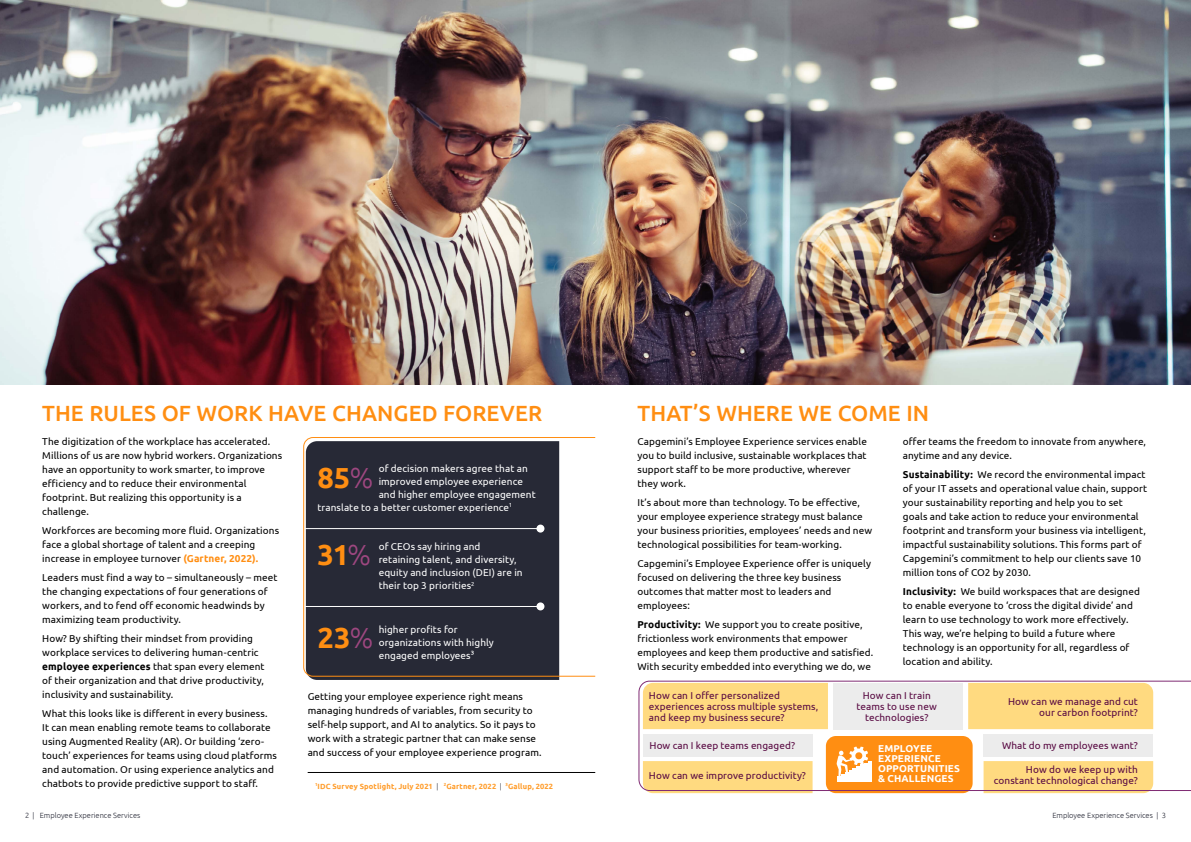
<style>
.page{position:relative;width:1191px;height:842px;background:#fff}
.page>*{position:absolute;margin:0;border:0;box-sizing:border-box;transform-origin:0 0}
.t1{font:700 29px "Ubuntu";color:#ff8e12}
.t2{font:500 22px "Ubuntu";letter-spacing:.005em;color:#ff8e12}
.t3{font:10px/14px "Ubuntu";letter-spacing:.01em;color:#000}
.t4{font:10px/10.9px "Ubuntu";letter-spacing:.01em;color:#590a42;text-align:right}
.t5{font:10px/12.9px "Ubuntu";letter-spacing:.005em;color:#fff}
.t6{font:700 10px/10px "Ubuntu";letter-spacing:.015em;color:#fff}
.t7{font:300 7.5px "Ubuntu";color:#272936}
.t8{font:700 7.5px "Ubuntu";letter-spacing:.02em;color:#ff9c29}
.s1{font-weight:700;color:#ff8e12}
.s2{font-weight:700}
.s3{font-weight:300;color:#9e4780}
.s4{font-weight:300;color:#272936}
</style>
<div class="page">
<div style="left:826px;top:736px;width:146px;height:57px;background:#ff8e12;border-radius:10px"></div>
<svg style="left:647px;top:791px;width:165px;height:2px"></svg>
<svg style="left:983px;top:791px;width:167px;height:2px"></svg>
<svg style="left:303px;top:437px;width:293px;height:240px;background:#4a4a53"></svg>
<svg style="left:638px;top:681px;width:553px;height:110px"></svg>
<img style="left:0;top:0;width:1191px;height:384px">
<svg style="left:836px;top:746px;width:32px;height:36px"></svg>
<hr style="left:844px;top:772px;width:4px;height:10px;background:#fff">
<hr style="left:848px;top:770px;width:4px;height:12px;background:#fff">
<hr style="left:852px;top:769px;width:4px;height:13px;background:#fff">
<hr style="left:856px;top:767px;width:4px;height:15px;background:#fff">
<hr style="left:860px;top:765px;width:4px;height:17px;background:#fff">
<hr style="left:864px;top:763px;width:4px;height:19px;background:#fff">
<hr style="left:868px;top:761px;width:4px;height:21px;background:#fff">
<hr style="left:308px;top:772px;width:287px;height:1px;background:#000">
<h2 class="t2" style="left:42px;top:399px;width:501px">THE RULES OF WORK HAVE CHANGED FOREVER</h2>
<p class="t3" style="left:42px;top:434px;width:241px">The digitization of the workplace has accelerated.<br>Millions of us are now hybrid workers. Organizations have an opportunity to work smarter, to improve efficiency and to reduce their environmental footprint. But realizing this opportunity is a challenge.</p>
<p class="t3" style="left:42px;top:523px;width:238px">Workforces are becoming more fluid. Organizations face a global shortage of talent and a creeping increase in employee turnover <span class="s1">(Gartner, 2022).</span></p>
<p class="t3" style="left:42px;top:570px;width:237px">Leaders must find a way to – simultaneously – meet the changing expectations of four generations of workers, and to fend off economic headwinds by maximizing team productivity.</p>
<p class="t3" style="left:42px;top:631px;width:224px">How? By shifting their mindset from providing workplace services to delivering human-centric <span class="s2">employee experiences</span> that span every element of their organization and that drive productivity, inclusivity and sustainability.</p>
<p class="t3" style="left:42px;top:706px;width:236px">What this looks like is different in every business.<br>It can mean enabling remote teams to collaborate using Augmented Reality (AR). Or building ‘zero&shy;touch’ experiences for teams using cloud platforms and automation. Or using experience analytics and chatbots to provide predictive support to staff.</p>
<p class="t5" style="left:379px;top:462px;width:151px">of decision makers agree that an</p>
<p class="t5" style="left:379px;top:475px;width:146px">improved employee experience</p>
<p class="t5" style="left:379px;top:487px;width:158px">and higher employee engagement</p>
<p class="t5" style="left:317px;top:500px;width:196px">translate to a better customer experience<sup>1</sup></p>
<h1 class="t1" style="left:317px;top:460px;width:58px">85<span class="s3">%</span></h1>
<p class="t5" style="left:379px;top:540px;width:145px">of CEOs say hiring and retaining talent, and diversity, equity and inclusion (DEI) are in their top 3 priorities<sup>2</sup></p>
<h1 class="t1" style="left:317px;top:537px;width:55px">31<span class="s3">%</span></h1>
<p class="t5" style="left:379px;top:623px;width:117px">higher profits for organizations with highly engaged employees3</p>
<h1 class="t1" style="left:317px;top:620px;width:58px">23<span class="s3">%</span></h1>
<p class="t3" style="left:308px;top:690px;width:235px">Getting your employee experience right means managing hundreds of variables, from security to self-help support, and AI to analytics. So it pays to work with a strategic partner that can make sense and success of your employee experience program.</p>
<p class="t8" style="left:315px;top:781px;width:240px"><sup>1</sup>IDC Survey Spotlight, July 2021 <span class="s4">|</span> <sup>2</sup>Gartner, 2022 <span class="s4">|</span> <sup>3</sup>Gallup, 2022</p>
<h2 class="t2" style="left:637px;top:399px;width:293px">THAT’S WHERE WE COME IN</h2>
<p class="t3" style="left:637px;top:434px;width:231px">Capgemini’s Employee Experience services enable you to build inclusive, sustainable workplaces that support staff to be more productive, wherever they work.</p>
<p class="t3" style="left:637px;top:495px;width:236px">It’s about more than technology. To be effective, your employee experience strategy must balance your business priorities, employees’ needs and new technological possibilities for team-working.</p>
<p class="t3" style="left:637px;top:556px;width:235px">Capgemini’s Employee Experience offer is uniquely focused on delivering the three key business outcomes that matter most to leaders and employees:</p>
<p class="t3" style="left:637px;top:617px;width:237px"><span class="s2">Productivity:</span> We support you to create positive, frictionless work environments that empower employees and keep them productive and satisfied.<br>With security embedded into everything we do, we</p>
<p class="t3" style="left:903px;top:434px;width:245px">offer teams the freedom to innovate from anywhere, anytime and any device.</p>
<p class="t3" style="left:903px;top:467px;width:246px"><span class="s2">Sustainability:</span> We record the environmental impact of your IT assets and operational value chain, support your sustainability reporting and help you to set goals and take action to reduce your environmental footprint and transform your business via intelligent, impactful sustainability solutions. This forms part of Capgemini’s commitment to help our clients save 10 million tons of CO2 by 2030.</p>
<p class="t3" style="left:903px;top:584px;width:239px"><span class="s2">Inclusivity:</span> We build workspaces that are designed to enable everyone to ‘cross the digital divide’ and learn to use technology to work more effectively.<br>This way, we’re helping to build a future where technology is an opportunity for all, regardless of location and ability.</p>
<p class="t4" style="left:649px;top:690px;width:171px;text-align:left">How can I offer personalized experiences across multiple systems, and keep my business secure?</p>
<p class="t4" style="left:856px;top:690px;width:82px;text-align:center">How can I train teams to use new technologies?</p>
<p class="t4" style="left:1008px;top:695px;width:131px">How can we manage and cut our carbon footprint?</p>
<p class="t4" style="left:649px;top:739px;width:147px">How can I keep teams engaged?</p>
<p class="t4" style="left:1002px;top:739px;width:137px">What do my employees want?</p>
<p class="t4" style="left:649px;top:769px;width:158px">How can we improve productivity?</p>
<p class="t4" style="left:994px;top:764px;width:145px">How do we keep up with constant technological change?</p>
<p class="t6" style="left:878px;top:743px;width:83px">EMPLOYEE<br>EXPERIENCE<br>OPPORTUNITIES &amp; CHALLENGES</p>
<p class="t7" style="left:25px;top:811px;width:117px">2 | Employee Experience Services</p>
<p class="t7" style="left:1052px;top:811px;width:115px">Employee Experience Services | 3</p>
</div>
